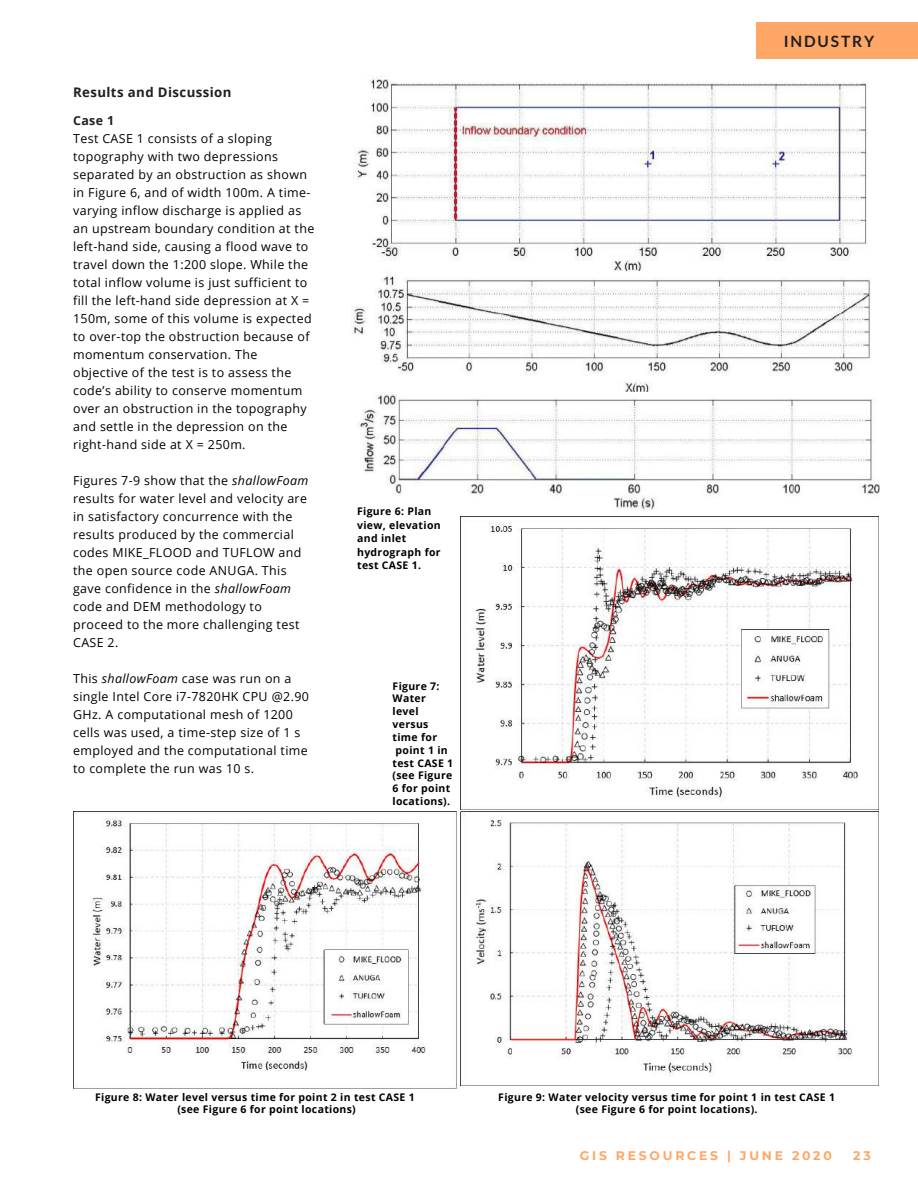
<style>
.page{position:relative;width:918px;height:1188px;background:#fff}
.page>*{position:absolute;margin:0;border:0;box-sizing:border-box;transform-origin:0 0}
.t1{font:700 15.6px "Lato";letter-spacing:.12em;color:#202020}
.t2{font:700 13.2px "Open Sans";letter-spacing:.03em;color:#202020}
.t3{font:12.45px/18px "Open Sans";letter-spacing:.03em;color:#000}
.t4{font:700 12.45px "Montserrat";letter-spacing:.22em;color:#ffa766}
.t5{font:700 12.45px "Open Sans";color:#202020}
.t6{font:700 10.5px/12.9px "Open Sans";letter-spacing:.03em;color:#000}
.s1{font-style:italic}
</style>
<div class="page">
<div style="left:756px;top:23px;width:162px;height:36px;background:#ffa766"></div>
<img style="left:356px;top:77px;width:512px;height:194px">
<img style="left:352px;top:275px;width:518px;height:117px">
<img style="left:357px;top:393px;width:522px;height:117px">
<img style="left:460px;top:516px;width:419px;height:570px">
<img style="left:73px;top:811px;width:384px;height:277px">
<p class="t2" style="left:73px;top:83px;width:160px">Results and Discussion</p>
<p class="t5" style="left:73px;top:111px;width:43px">Case 1</p>
<p class="t3" style="left:73px;top:129px;width:243px">Test CASE 1 consists of a sloping topography with two depressions separated by an obstruction as shown in Figure 6, and of width 100m. A time&shy;varying inflow discharge is applied as an upstream boundary condition at the left-hand side, causing a flood wave to travel down the 1:200 slope. While the total inflow volume is just sufficient to fill the left-hand side depression at X = 150m, some of this volume is expected to over-top the obstruction because of momentum conservation. The objective of the test is to assess the code’s ability to conserve momentum over an obstruction in the topography and settle in the depression on the right-hand side at X = 250m.</p>
<p class="t3" style="left:73px;top:471px;width:237px">Figures 7-9 show that the <span class="s1">shallowFoam </span>results for water level and velocity are in satisfactory concurrence with the results produced by the commercial codes MIKE_FLOOD and TUFLOW and the open source code ANUGA. This gave confidence in the <span class="s1">shallowFoam </span>code and DEM methodology to proceed to the more challenging test<br>CASE 2.</p>
<p class="t3" style="left:73px;top:669px;width:237px">This <span class="s1">shallowFoam</span> case was run on a single Intel Core i7-7820HK CPU @2.90<br>GHz. A computational mesh of 1200 cells was used, a time-step size of 1 s employed and the computational time to complete the run was 10 s.</p>
<p class="t6" style="left:357px;top:504px;width:85px;line-height:13.6px">Figure 6: Plan view, elevation and inlet hydrograph for test CASE 1.</p>
<p class="t6" style="left:393px;top:679px;width:62px">Figure 7:<br>Water level versus time for point 1 in test CASE 1 (see Figure<br>6 for point locations).</p>
<p class="t1" style="left:784px;top:32px;width:92px">INDUSTRY</p>
<p class="t6" style="left:177px;top:1091px;width:239px;line-height:12px;text-indent:-82px">Figure 8: Water level versus time for point 2 in test CASE 1 (see Figure 6 for point locations)</p>
<p class="t6" style="left:498px;top:1091px;width:338px;line-height:12px;text-align:center">Figure 9: Water velocity versus time for point 1 in test CASE 1 (see Figure 6 for point locations).</p>
<p class="t4" style="left:580px;top:1148px;width:253px">GIS RESOURCES | JUNE 2020</p>
<p class="t4" style="left:853px;top:1148px;width:19px">23</p>
</div>
